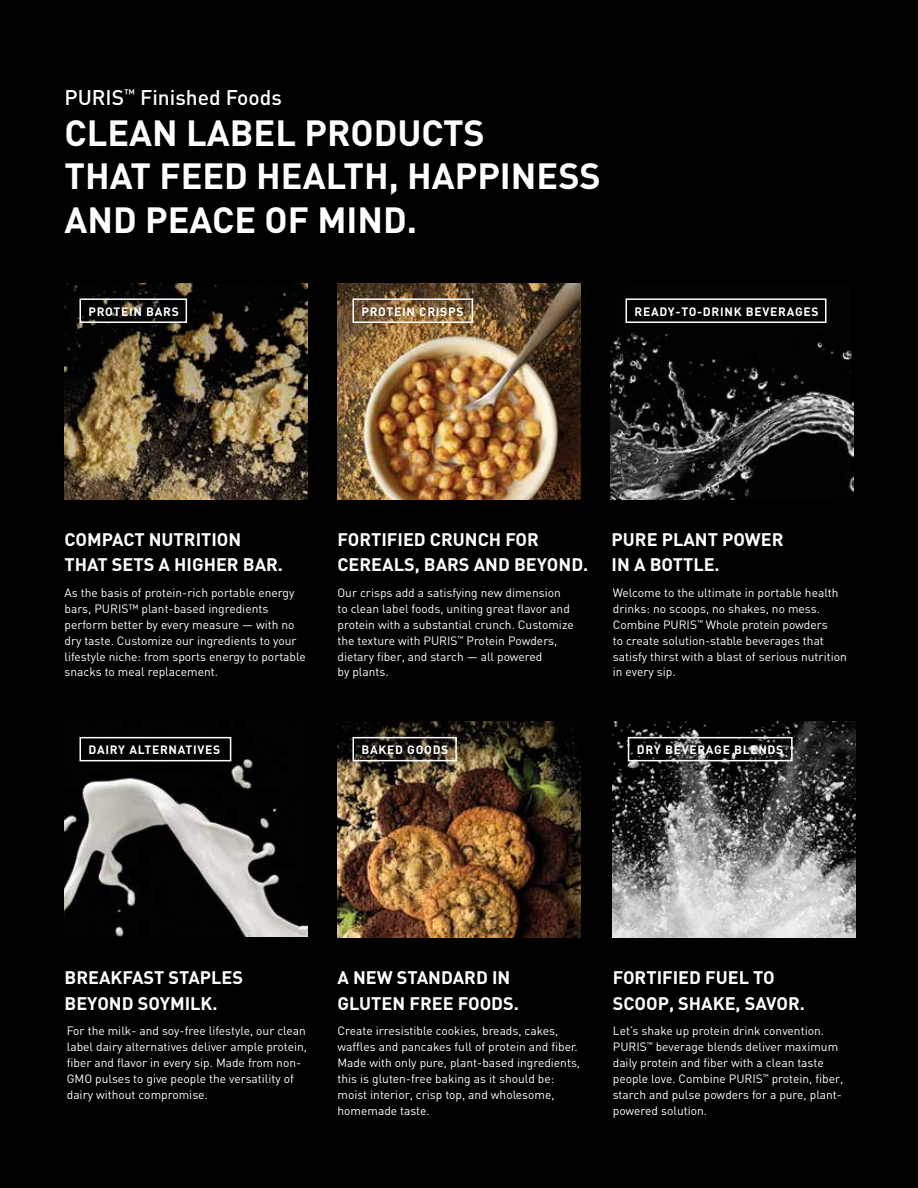
<style>
.page{position:relative;width:918px;height:1188px;background:#000}
.page>*{position:absolute;margin:0;border:0;box-sizing:border-box;transform-origin:0 0}
.t1{font:700 36px/43.5px "DIN";color:#fff}
.t2{font:500 21px "DIN";color:#fff}
.t3{font:700 18px/25.2px "DIN";color:#fff}
.t4{font:12px/15.9px "DIN";color:#fff}
.t5{font:700 12px "DIN";letter-spacing:.06em;color:#fff}
</style>
<div class="page">
<img style="left:610px;top:298px;width:244px;height:201px">
<img style="left:64px;top:283px;width:244px;height:216px">
<img style="left:613px;top:722px;width:243px;height:216px">
<img style="left:338px;top:283px;width:242px;height:216px">
<img style="left:338px;top:722px;width:242px;height:216px">
<img style="left:64px;top:736px;width:244px;height:200px">
<div style="left:80px;top:298px;width:107px;height:25px;border:2px solid #fff"></div>
<div style="left:628px;top:737px;width:165px;height:24px;border:2px solid #fff"></div>
<div style="left:352px;top:298px;width:121px;height:25px;border:2px solid #fff"></div>
<div style="left:352px;top:737px;width:105px;height:24px;border:2px solid #fff"></div>
<div style="left:626px;top:298px;width:200px;height:25px;border:2px solid #fff"></div>
<div style="left:80px;top:737px;width:151px;height:24px;border:2px solid #fff"></div>
<h2 class="t2" style="left:64px;top:84px;width:219px">PURIS<sup>™</sup> Finished Foods</h2>
<h1 class="t1" style="left:64px;top:109px;width:538px">CLEAN LABEL PRODUCTS<br>THAT FEED HEALTH, HAPPINESS<br>AND PEACE OF MIND.</h1>
<p class="t5" style="left:88px;top:304px;width:92px">PROTEIN BARS</p>
<p class="t5" style="left:362px;top:304px;width:103px">PROTEIN CRISPS</p>
<p class="t5" style="left:634px;top:304px;width:186px">READY-TO-DRINK BEVERAGES</p>
<h3 class="t3" style="left:64px;top:526px;width:220px">COMPACT NUTRITION<br>THAT SETS A HIGHER BAR.</h3>
<h3 class="t3" style="left:338px;top:526px;width:252px">FORTIFIED CRUNCH FOR<br>CEREALS, BARS AND BEYOND.</h3>
<h3 class="t3" style="left:612px;top:526px;width:173px">PURE PLANT POWER<br>IN A BOTTLE.</h3>
<p class="t4" style="left:64px;top:584px;width:243px">As the basis of protein-rich portable energy bars, PURIS™ plant-based ingredients perform better by every measure — with no dry taste. Customize our ingredients to your lifestyle niche: from sports energy to portable snacks to meal replacement.</p>
<p class="t4" style="left:337px;top:584px;width:238px">Our crisps add a satisfying new dimension to clean label foods, uniting great flavor and protein with a substantial crunch. Customize the texture with PURIS<sup>™</sup> Protein Powders, dietary fiber, and starch — all powered<br>by plants.</p>
<p class="t4" style="left:613px;top:584px;width:236px">Welcome to the ultimate in portable health drinks: no scoops, no shakes, no mess.<br>Combine PURIS<sup>™</sup> Whole protein powders<br>to create solution-stable beverages that satisfy thirst with a blast of serious nutrition in every sip.</p>
<p class="t5" style="left:88px;top:742px;width:133px">DAIRY ALTERNATIVES</p>
<p class="t5" style="left:362px;top:742px;width:88px">BAKED GOODS</p>
<p class="t5" style="left:637px;top:742px;width:148px">DRY BEVERAGE BLENDS</p>
<h3 class="t3" style="left:65px;top:964px;width:180px">BREAKFAST STAPLES<br>BEYOND SOYMILK.</h3>
<p class="t4" style="left:67px;top:1023px;width:242px">For the milk- and soy-free lifestyle, our clean label dairy alternatives deliver ample protein, fiber and flavor in every sip. Made from non-GMO pulses to give people the versatility of dairy without compromise.</p>
<h3 class="t3" style="left:338px;top:964px;width:183px">A NEW STANDARD IN<br>GLUTEN FREE FOODS.</h3>
<p class="t4" style="left:337px;top:1023px;width:244px">Create irresistible cookies, breads, cakes, waffles and pancakes full of protein and fiber.<br>Made with only pure, plant-based ingredients, this is gluten-free baking as it should be: moist interior, crisp top, and wholesome, homemade taste.</p>
<h3 class="t3" style="left:613px;top:964px;width:194px">FORTIFIED FUEL TO<br>SCOOP, SHAKE, SAVOR.</h3>
<p class="t4" style="left:613px;top:1023px;width:232px">Let’s shake up protein drink convention.<br>PURIS<sup>™</sup> beverage blends deliver maximum daily protein and fiber with a clean taste people love. Combine PURIS<sup>™</sup> protein, fiber, starch and pulse powders for a pure, plant&shy;powered solution.</p>
</div>
